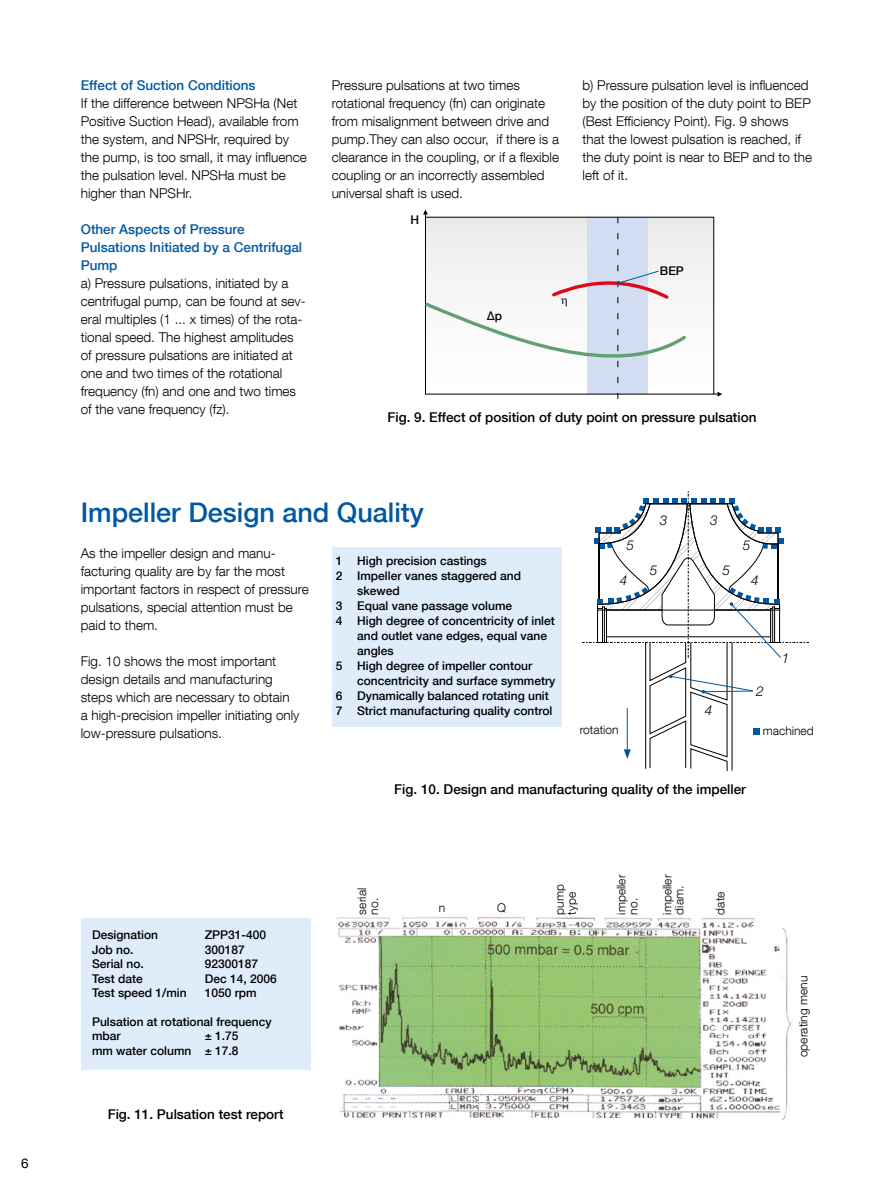
<style>
.page{position:relative;width:893px;height:1191px;background:#fff}
.page>*{position:absolute;margin:0;border:0;box-sizing:border-box;transform-origin:0 0}
.Otsikko_18pt_sininen{font:500 27px "Helvetica Neue LT Com";color:#0058a2}
.t1{font:italic 300 13.65px "Helvetica Neue LT Com";color:#000}
.LEIPIS{font:300 13.5px/18px "Helvetica Neue LT Com";color:#000}
.Kuvateksti{font:500 13.5px "Helvetica Neue LT Com";color:#000}
.Väliotsikko{font:500 13.5px/18px "Helvetica Neue LT Com";color:#0058a2}
.t2{font:13.5px "Helvetica Neue LT Com";color:#000}
.kuvan_viiteteksti{font:500 12px/15px "Helvetica Neue LT Com";color:#000}
.kuvan_viiteteksti-2{font:300 12px "Helvetica Neue LT Com";color:#000}
</style>
<div class="page">
<div style="left:332px;top:547px;width:229px;height:179px;background:#dfedfa"></div>
<svg style="left:689px;top:216px;width:29px;height:178px"></svg>
<svg style="left:717px;top:392px;width:5px;height:4px"></svg>
<div style="left:81px;top:918px;width:229px;height:151px;background:#dfedfa"></div>
<img style="left:337px;top:917px;width:455px;height:203px">
<svg style="left:582px;top:491px;width:226px;height:280px"></svg>
<svg style="left:423px;top:210px;width:266px;height:189px"></svg>
<p class="t2" style="left:21px;top:1154px;width:9px">6</p>
<p class="Väliotsikko" style="left:81px;top:76px;width:176px">Effect of Suction Conditions</p>
<p class="LEIPIS" style="left:81px;top:94px;width:228px">If the difference between NPSHa (Net Positive Suction Head), available from the system, and NPSHr, required by the pump, is too small, it may influence the pulsation level. NPSHa must be higher than NPSHr.</p>
<p class="Väliotsikko" style="left:81px;top:220px;width:223px">Other Aspects of Pressure<br>Pulsations Initiated by a Centrifugal<br>Pump</p>
<p class="LEIPIS" style="left:81px;top:274px;width:227px">a) Pressure pulsations, initiated by a centrifugal pump, can be found at sev&shy;eral multiples (1 ... x times) of the rota&shy;tional speed. The highest amplitudes of pressure pulsations are initiated at one and two times of the rotational frequency (fn) and one and two times of the vane frequency (fz).</p>
<p class="LEIPIS" style="left:332px;top:76px;width:229px">Pressure pulsations at two times rotational frequency (fn) can originate from misalignment between drive and pump.They can also occur, if there is a clearance in the coupling, or if a flexible coupling or an incorrectly assembled universal shaft is used.</p>
<p class="LEIPIS" style="left:583px;top:76px;width:231px">b) Pressure pulsation level is influenced by the position of the duty point to BEP (Best Efficiency Point). Fig. 9 shows that the lowest pulsation is reached, if the duty point is near to BEP and to the left of it.</p>
<p class="kuvan_viiteteksti" style="left:411px;top:212px;width:10px">H</p>
<p class="kuvan_viiteteksti" style="left:487px;top:308px;width:17px">∆p</p>
<p class="kuvan_viiteteksti" style="left:660px;top:263px;width:26px">BEP</p>
<p class="Kuvateksti" style="left:387px;top:409px;width:370px">Fig. 9. Effect of position of duty point on pressure pulsation</p>
<p class="Otsikko_18pt_sininen" style="left:81px;top:496px;width:345px">Impeller Design and Quality</p>
<p class="LEIPIS" style="left:81px;top:544px;width:230px">As the impeller design and manu&shy;facturing quality are by far the most important factors in respect of pressure pulsations, special attention must be paid to them.</p>
<p class="LEIPIS" style="left:81px;top:652px;width:220px">Fig. 10 shows the most important design details and manufacturing steps which are necessary to obtain a high-precision impeller initiating only low-pressure pulsations.</p>
<p class="kuvan_viiteteksti" style="left:336px;top:553px;width:152px">1 High precision castings</p>
<p class="kuvan_viiteteksti" style="left:336px;top:568px;width:187px">2 Impeller vanes staggered and</p>
<p class="kuvan_viiteteksti" style="left:357px;top:583px;width:44px">skewed</p>
<p class="kuvan_viiteteksti" style="left:336px;top:598px;width:178px">3 Equal vane passage volume</p>
<p class="kuvan_viiteteksti" style="left:336px;top:613px;width:220px">4 High degree of concentricity of inlet</p>
<p class="kuvan_viiteteksti" style="left:357px;top:628px;width:191px">and outlet vane edges, equal vane</p>
<p class="kuvan_viiteteksti" style="left:357px;top:643px;width:38px">angles</p>
<p class="kuvan_viiteteksti" style="left:357px;top:658px;width:200px;text-indent:-21px">5 High degree of impeller contour concentricity and surface symmetry</p>
<p class="kuvan_viiteteksti" style="left:336px;top:688px;width:214px">6 Dynamically balanced rotating unit</p>
<p class="kuvan_viiteteksti" style="left:336px;top:703px;width:218px">7 Strict manufacturing quality control</p>
<p class="t1" style="left:660px;top:513px;width:9px">3</p>
<p class="t1" style="left:710px;top:513px;width:9px">3</p>
<p class="t1" style="left:627px;top:537px;width:9px">5</p>
<p class="t1" style="left:743px;top:537px;width:9px">5</p>
<p class="t1" style="left:723px;top:562px;width:9px">5</p>
<p class="t1" style="left:650px;top:562px;width:9px">5</p>
<p class="t1" style="left:620px;top:572px;width:9px">4</p>
<p class="t1" style="left:751px;top:572px;width:9px">4</p>
<p class="t1" style="left:705px;top:702px;width:9px">4</p>
<p class="t1" style="left:756px;top:683px;width:9px">2</p>
<p class="t1" style="left:782px;top:650px;width:9px">1</p>
<p class="kuvan_viiteteksti-2" style="left:580px;top:722px;width:40px">rotation</p>
<p class="kuvan_viiteteksti-2" style="left:763px;top:723px;width:52px">machined</p>
<p class="Kuvateksti" style="left:394px;top:781px;width:353px">Fig. 10. Design and manufacturing quality of the impeller</p>
<p class="kuvan_viiteteksti" style="left:92px;top:927px;width:68px">Designation</p>
<p class="kuvan_viiteteksti" style="left:205px;top:927px;width:63px">ZPP31-400</p>
<p class="kuvan_viiteteksti" style="left:92px;top:941px;width:43px">Job no.</p>
<p class="kuvan_viiteteksti" style="left:205px;top:941px;width:42px">300187</p>
<p class="kuvan_viiteteksti" style="left:92px;top:956px;width:53px">Serial no.</p>
<p class="kuvan_viiteteksti" style="left:205px;top:956px;width:55px">92300187</p>
<p class="kuvan_viiteteksti" style="left:92px;top:970px;width:52px">Test date</p>
<p class="kuvan_viiteteksti" style="left:205px;top:970px;width:74px">Dec 14, 2006</p>
<p class="kuvan_viiteteksti" style="left:92px;top:985px;width:96px">Test speed 1/min</p>
<p class="kuvan_viiteteksti" style="left:205px;top:985px;width:54px">1050 rpm</p>
<p class="kuvan_viiteteksti" style="left:92px;top:1013px;width:181px">Pulsation at rotational frequency</p>
<p class="kuvan_viiteteksti" style="left:92px;top:1028px;width:30px">mbar</p>
<p class="kuvan_viiteteksti" style="left:205px;top:1028px;width:35px">± 1.75</p>
<p class="kuvan_viiteteksti" style="left:92px;top:1042px;width:148px">mm water column ± 17.8</p>
<p class="Kuvateksti" style="left:108px;top:1105px;width:177px">Fig. 11. Pulsation test report</p>
<p class="kuvan_viiteteksti-2" style="left:354px;top:914px;width:28px;rotate:-90deg">serial</p>
<p class="kuvan_viiteteksti-2" style="left:366px;top:914px;width:18px;rotate:-90deg">no.</p>
<p class="kuvan_viiteteksti-2" style="left:439px;top:900px;width:8px">n</p>
<p class="kuvan_viiteteksti-2" style="left:497px;top:900px;width:10px">Q</p>
<p class="kuvan_viiteteksti-2" style="left:552px;top:914px;width:32px;rotate:-90deg">pump</p>
<p class="kuvan_viiteteksti-2" style="left:564px;top:914px;width:24px;rotate:-90deg">type</p>
<p class="kuvan_viiteteksti-2" style="left:614px;top:914px;width:41px;rotate:-90deg">impeller</p>
<p class="kuvan_viiteteksti-2" style="left:626px;top:914px;width:18px;rotate:-90deg">no.</p>
<p class="kuvan_viiteteksti-2" style="left:660px;top:914px;width:41px;rotate:-90deg">impeller</p>
<p class="kuvan_viiteteksti-2" style="left:672px;top:914px;width:30px;rotate:-90deg">diam.</p>
<p class="kuvan_viiteteksti-2" style="left:713px;top:914px;width:24px;rotate:-90deg">date</p>
<p class="kuvan_viiteteksti-2" style="left:796px;top:1057px;width:83px;rotate:-90deg">operating menu</p>
</div>
